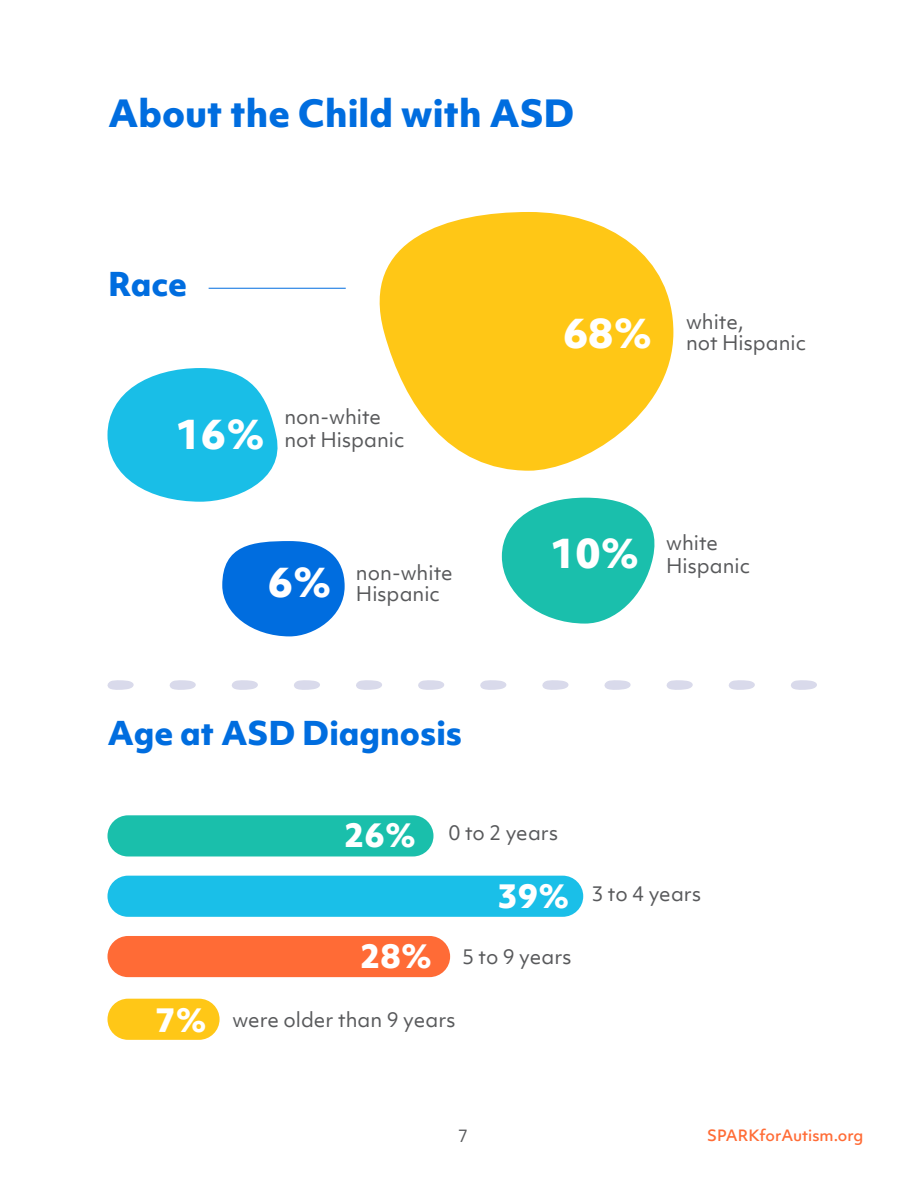
<style>
.page{position:relative;width:918px;height:1188px;background:#fff}
.page>*{position:absolute;margin:0;border:0;box-sizing:border-box;transform-origin:0 0}
.t1{font:800 39px "Objektiv Mk 1";color:#fff}
.t2{font:800 36px "Objektiv Mk 1";color:#006ddf}
.t3{font:800 31.5px "Objektiv Mk 1";color:#006ddf}
.t4{font:800 31.5px "Objektiv Mk 1";color:#fff}
.t5{font:19.5px/21px "Objektiv Mk 1";color:#58595b}
.t6{font:16.5px "Objektiv Mk 1";color:#58595b}
.t7{font:500 15px "Objektiv Mk 1";color:#ff6c36}
.s1{font-weight:800;font-size:39px;color:#fff}
</style>
<div class="page">
<div style="left:107px;top:876px;width:476px;height:41px;background:#1abfe8;border-radius:21px"></div>
<div style="left:107px;top:815px;width:326px;height:41px;background:#1abfab;border-radius:21px"></div>
<div style="left:107px;top:936px;width:343px;height:41px;background:#ff6b36;border-radius:21px"></div>
<div style="left:107px;top:999px;width:113px;height:41px;background:#ffc717;border-radius:21px"></div>
<svg style="left:379px;top:212px;width:294px;height:259px;fill:#ffc716"></svg>
<svg style="left:107px;top:368px;width:171px;height:134px"></svg>
<svg style="left:502px;top:498px;width:153px;height:126px"></svg>
<svg style="left:222px;top:541px;width:123px;height:95px"></svg>
<svg style="left:480px;top:680px;width:27px;height:10px"></svg>
<svg style="left:604px;top:680px;width:27px;height:10px"></svg>
<svg style="left:542px;top:680px;width:27px;height:10px"></svg>
<svg style="left:666px;top:680px;width:27px;height:10px"></svg>
<svg style="left:729px;top:680px;width:26px;height:10px"></svg>
<svg style="left:107px;top:680px;width:27px;height:10px"></svg>
<svg style="left:232px;top:680px;width:26px;height:10px"></svg>
<svg style="left:169px;top:680px;width:27px;height:10px"></svg>
<svg style="left:294px;top:680px;width:26px;height:10px"></svg>
<svg style="left:418px;top:680px;width:26px;height:10px"></svg>
<svg style="left:356px;top:680px;width:26px;height:10px"></svg>
<svg style="left:791px;top:680px;width:26px;height:10px"></svg>
<hr style="left:209px;top:288px;width:137px;height:1px;background:#006ddf">
<h2 class="t2" style="left:108px;top:87px;width:468px">About the Child with ASD</h2>
<h3 class="t3" style="left:108px;top:262px;width:81px">Race</h3>
<h1 class="t1" style="left:176px;top:407px;width:91px">16%</h1>
<p class="t5" style="left:284px;top:406px;width:122px;line-height:22.5px">non-white not Hispanic</p>
<p class="t5" style="left:356px;top:562px;width:98px;text-indent:-88px"><span class="s1">6%</span> non-white<br>Hispanic</p>
<h3 class="t3" style="left:107px;top:710px;width:356px">Age at ASD Diagnosis</h3>
<h1 class="t1" style="left:563px;top:305px;width:91px">68%</h1>
<p class="t5" style="left:686px;top:311px;width:122px">white,<br>not Hispanic</p>
<h1 class="t1" style="left:550px;top:525px;width:91px">10%</h1>
<p class="t5" style="left:666px;top:531px;width:86px;line-height:22.5px">white<br>Hispanic</p>
<h3 class="t4" style="left:155px;top:997px;width:53px">7%</h3>
<h3 class="t4" style="left:344px;top:813px;width:74px">26%</h3>
<h3 class="t4" style="left:360px;top:933px;width:74px">28%</h3>
<p class="t5" style="left:449px;top:822px;width:111px">0 to 2 years</p>
<h3 class="t4" style="left:498px;top:873px;width:74px">39%</h3>
<p class="t5" style="left:462px;top:946px;width:111px">5 to 9 years</p>
<p class="t5" style="left:233px;top:1009px;width:225px">were older than 9 years</p>
<p class="t5" style="left:591px;top:883px;width:111px">3 to 4 years</p>
<p class="t6" style="left:458px;top:1124px;width:12px">7</p>
<p class="t7" style="left:707px;top:1125px;width:158px">SPARKforAutism.org</p>
</div>
